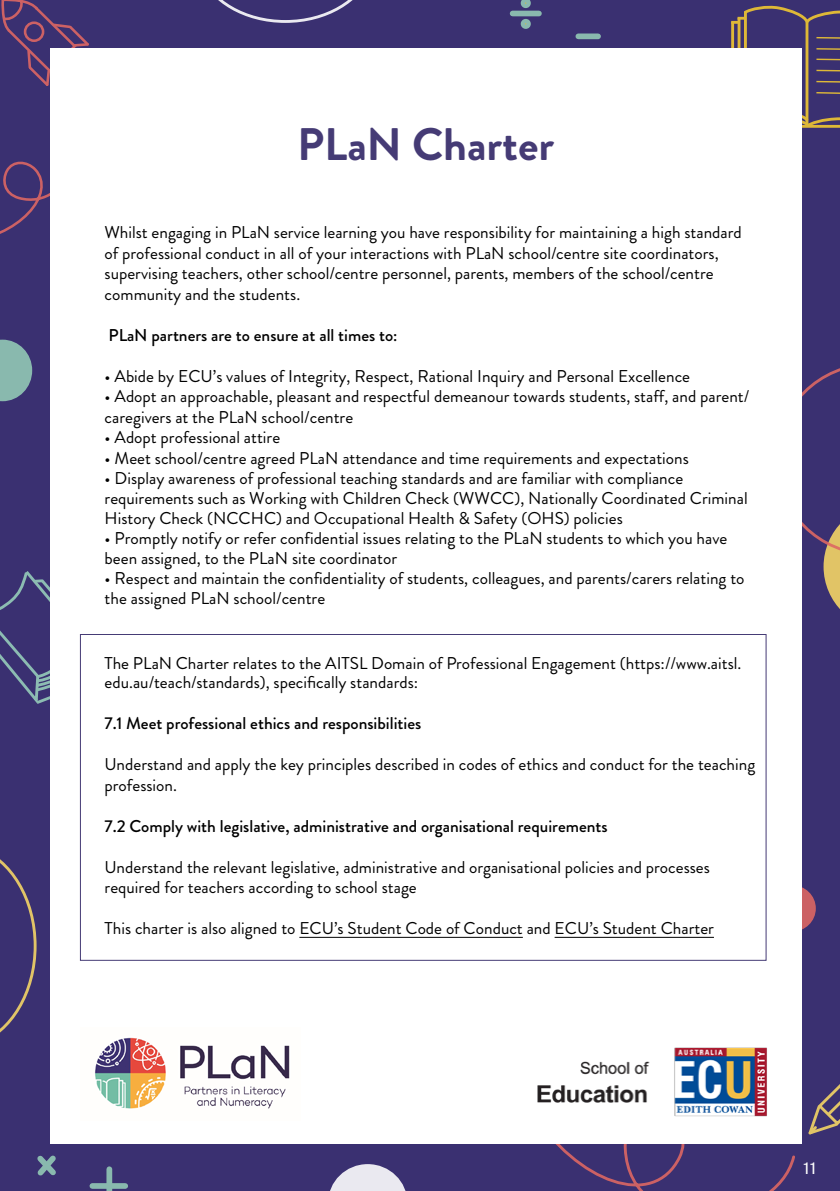
<style>
.page{position:relative;width:840px;height:1191px;background:#fff}
.page>*{position:absolute;margin:0;border:0;box-sizing:border-box;transform-origin:0 0}
.t1{font:700 45.6px "Brandon Grotesque";color:#453b75}
.t2{font:17px/20.4px "Brandon Grotesque";color:#000}
.t3{font:500 17px "Brandon Grotesque";color:#000}
.t4{font:100 16px "Public Sans";color:#000}
.s1{color:#fff}
</style>
<div class="page">
<div style="left:0;top:0;width:839px;height:1191px;background:#3a3071"></div>
<svg style="left:0;top:340px;width:32px;height:61px"></svg>
<svg style="left:769px;top:886px;width:44px;height:44px"></svg>
<div style="left:768px;top:885px;width:47px;height:46px;border:3px solid #dd6763;border-radius:50%"></div>
<svg style="left:0;top:571px;width:50px;height:133px"></svg>
<svg style="left:801px;top:363px;width:38px;height:268px"></svg>
<hr style="left:730px;top:22px;width:3px;height:106px;background:#f1c831">
<hr style="left:737px;top:18px;width:3px;height:104px;background:#f1c831">
<hr style="left:743px;top:11px;width:3px;height:105px;background:#f1c831">
<hr style="left:805px;top:22px;width:3px;height:104px;background:#f1c831">
<svg style="left:730px;top:6px;width:109px;height:20px"></svg>
<svg style="left:801px;top:107px;width:38px;height:22px"></svg>
<svg style="left:816px;top:37px;width:23px;height:2px"></svg>
<svg style="left:816px;top:48px;width:23px;height:2px"></svg>
<svg style="left:816px;top:58px;width:23px;height:3px"></svg>
<svg style="left:816px;top:69px;width:23px;height:3px"></svg>
<svg style="left:816px;top:80px;width:23px;height:3px"></svg>
<svg style="left:816px;top:92px;width:23px;height:2px"></svg>
<svg style="left:0;top:0;width:89px;height:234px"></svg>
<svg style="left:527px;top:1143px;width:269px;height:48px"></svg>
<svg style="left:808px;top:1085px;width:31px;height:50px"></svg>
<div style="left:578px;top:33px;width:19px;height:6px;background:#89b9ae"></div>
<svg style="left:520px;top:0;width:10px;height:8px"></svg>
<div style="left:520px;top:19px;width:10px;height:10px;border:4px solid #93c9b6;border-radius:50%"></div>
<div style="left:512px;top:11px;width:26px;height:5px;background:#89b9ae"></div>
<div style="left:92px;top:1183px;width:33px;height:5px;background:#89b9ae"></div>
<div style="left:106px;top:1169px;width:6px;height:22px;background:#89b9ae"></div>
<svg style="left:37px;top:1155px;width:19px;height:21px"></svg>
<svg style="left:218px;top:0;width:135px;height:23px"></svg>
<svg style="left:0;top:859px;width:37px;height:174px"></svg>
<svg style="left:330px;top:1164px;width:76px;height:27px"></svg>
<div style="left:50px;top:48px;width:751px;height:1095px;background:#fff"></div>
<img style="left:537px;top:1047px;width:230px;height:70px">
<img style="left:95px;top:1037px;width:195px;height:72px">
<hr style="left:299px;top:937px;width:223px;height:1px;background:#000">
<hr style="left:554px;top:937px;width:159px;height:1px;background:#000">
<h1 class="t1" style="left:297px;top:112px;width:259px">PLaN Charter</h1>
<p class="t2" style="left:105px;top:222px;width:638px">Whilst engaging in PLaN service learning you have responsibility for maintaining a high standard of professional conduct in all of your interactions with PLaN school/centre site coordinators, supervising teachers, other school/centre personnel, parents, members of the school/centre community and the students.</p>
<p class="t3" style="left:108px;top:323px;width:290px">PLaN partners are to ensure at all times to:</p>
<p class="t2" style="left:105px;top:366px;width:586px">• Abide by ECU’s values of Integrity, Respect, Rational Inquiry and Personal Excellence</p>
<p class="t2" style="left:105px;top:386px;width:646px">• Adopt an approachable, pleasant and respectful demeanour towards students, staff, and parent/ caregivers at the PLaN school/centre</p>
<p class="t2" style="left:105px;top:427px;width:177px">• Adopt professional attire</p>
<p class="t2" style="left:105px;top:448px;width:585px">• Meet school/centre agreed PLaN attendance and time requirements and expectations</p>
<p class="t2" style="left:105px;top:468px;width:644px">• Display awareness of professional teaching standards and are familiar with compliance requirements such as Working with Children Check (WWCC), Nationally Coordinated Criminal<br>History Check (NCCHC) and Occupational Health &amp; Safety (OHS) policies</p>
<p class="t2" style="left:105px;top:529px;width:624px;line-height:19.4px">• Promptly notify or refer confidential issues relating to the PLaN students to which you have been assigned, to the PLaN site coordinator</p>
<p class="t2" style="left:105px;top:569px;width:641px;line-height:19.4px">• Respect and maintain the confidentiality of students, colleagues, and parents/carers relating to the assigned PLaN school/centre</p>
<p class="t2" style="left:105px;top:653px;width:638px">The PLaN Charter relates to the AITSL Domain of Professional Engagement (https://www.aitsl. edu.au/teach/standards), specifically standards:</p>
<p class="t3" style="left:105px;top:712px;width:318px">7.1 Meet professional ethics and responsibilities</p>
<p class="t2" style="left:105px;top:754px;width:651px">Understand and apply the key principles described in codes of ethics and conduct for the teaching profession.</p>
<p class="t3" style="left:105px;top:814px;width:504px">7.2 Comply with legislative, administrative and organisational requirements</p>
<p class="t2" style="left:105px;top:857px;width:606px">Understand the relevant legislative, administrative and organisational policies and processes required for teachers according to school stage</p>
<p class="t2" style="left:105px;top:918px;width:610px">This charter is also aligned to ECU’s Student Code of Conduct and ECU’s Student Charter</p>
<p class="t4" style="left:785px;top:1156px;width:32px">11 <span class="s1">11</span></p>
</div>
